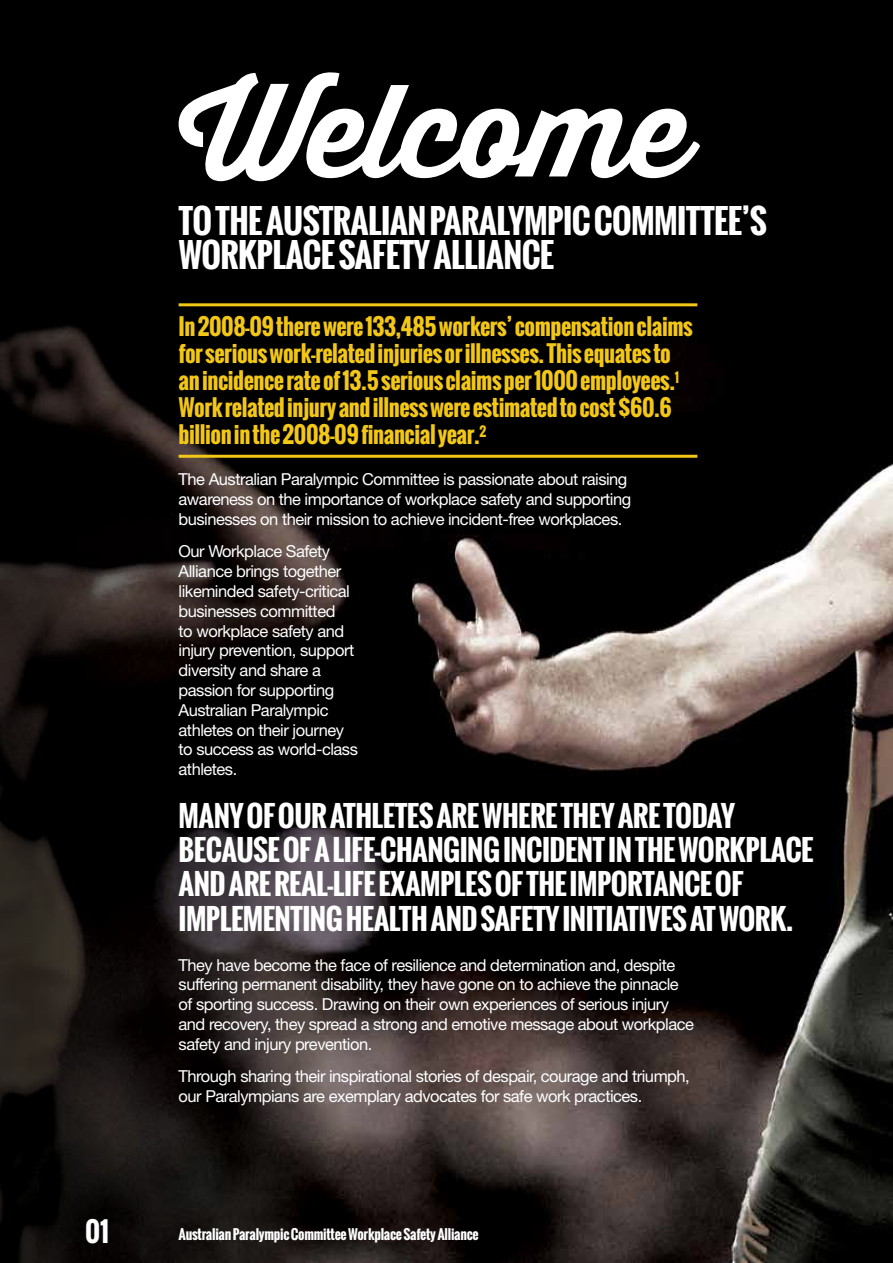
<style>
.page{position:relative;width:893px;height:1263px;background:#fff}
.page>*{position:absolute;margin:0;border:0;box-sizing:border-box;transform-origin:0 0}
.t1{font:700 127.5px "Thirsty Script";letter-spacing:-.02em;color:#fff}
.t2{font:700 33px/34.5px "Oswald";letter-spacing:-.02em;color:#fff}
.t3{font:700 28.5px/34.2px "Oswald";letter-spacing:-.02em;color:#fff}
.t4{font:700 27px "Oswald";color:#fff}
.t5{font:700 22.5px/27px "Oswald";letter-spacing:-.02em;color:#f3c716}
.t6{font:16.5px/19.8px "Helvetica Neue";letter-spacing:-.03em;color:#fff}
.t7{font:700 13.5px "Oswald";letter-spacing:-.02em;color:#fff}
</style>
<div class="page">
<img style="left:435px;top:0;width:458px;height:1263px">
<svg style="left:0;top:0;width:435px;height:1263px;background:#110e0d"></svg>
<hr style="left:179px;top:303px;width:518px;height:3px;background:#f3c716">
<hr style="left:179px;top:455px;width:518px;height:3px;background:#f3c716">
<h1 class="t1" style="left:179px;top:36px;width:514px">Welcome</h1>
<h2 class="t2" style="left:179px;top:204px;width:590px">TO THE AUSTRALIAN PARALYMPIC COMMITTEE’S<br>WORKPLACE SAFETY ALLIANCE</h2>
<p class="t5" style="left:179px;top:313px;width:516px">In 2008-09 there were 133,485 workers’ compensation claims for serious work-related injuries or illnesses. This equates to an incidence rate of 13.5 serious claims per 1000 employees.<sup>1<br></sup>Work related injury and illness were estimated to cost $60.6 billion in the 2008-09 financial year.<sup>2</sup></p>
<p class="t6" style="left:179px;top:469px;width:454px">The Australian Paralympic Committee is passionate about raising awareness on the importance of workplace safety and supporting businesses on their mission to achieve incident-free workplaces.</p>
<p class="t6" style="left:179px;top:541px;width:181px">Our Workplace Safety<br>Alliance brings together likeminded safety-critical businesses committed<br>to workplace safety and injury prevention, support diversity and share a passion for supporting<br>Australian Paralympic athletes on their journey to success as world-class athletes.</p>
<h3 class="t3" style="left:179px;top:798px;width:636px">MANY OF OUR ATHLETES ARE WHERE THEY ARE TODAY BECAUSE OF A LIFE-CHANGING INCIDENT IN THE WORKPLACE AND ARE REAL-LIFE EXAMPLES OF THE IMPORTANCE OF IMPLEMENTING HEALTH AND SAFETY INITIATIVES AT WORK.</h3>
<p class="t6" style="left:179px;top:954px;width:517px">They have become the face of resilience and determination and, despite suffering permanent disability, they have gone on to achieve the pinnacle of sporting success. Drawing on their own experiences of serious injury and recovery, they spread a strong and emotive message about workplace safety and injury prevention.</p>
<p class="t6" style="left:179px;top:1066px;width:513px">Through sharing their inspirational stories of despair, courage and triumph, our Paralympians are exemplary advocates for safe work practices.</p>
<h3 class="t4" style="left:85px;top:1212px;width:26px">01</h3>
<p class="t7" style="left:179px;top:1224px;width:302px">Australian Paralympic Committee Workplace Safety Alliance</p>
</div>
